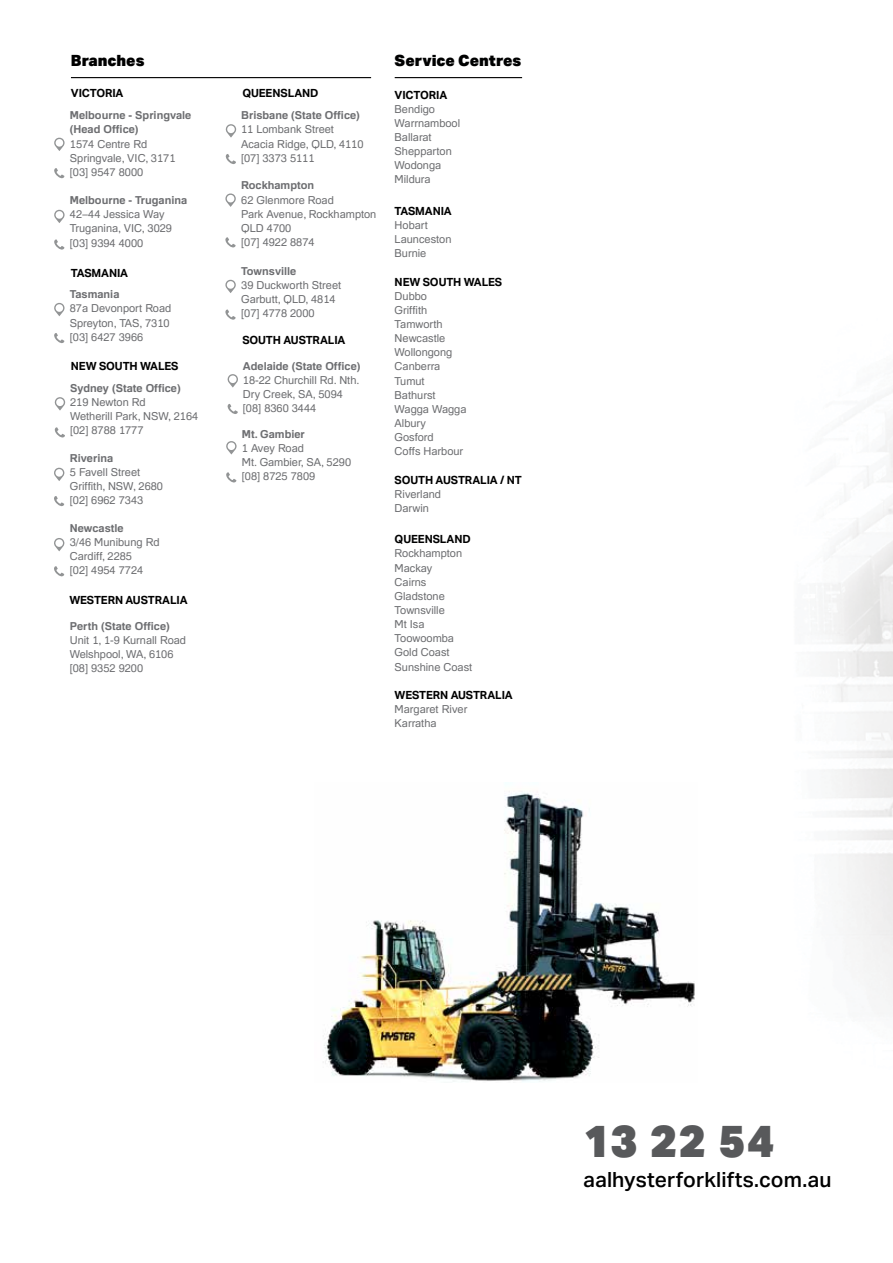
<style>
.page{position:relative;width:893px;height:1263px;background:#fff}
.page>*{position:absolute;margin:0;border:0;box-sizing:border-box;transform-origin:0 0}
.t1{font:900 45px "Aktiv Grotesk";color:#58595b}
.t2{font:500 21px "Aktiv Grotesk";letter-spacing:.005em;color:#000}
.t3{font:900 15.6px "Aktiv Grotesk";color:#000101}
.t4{font:900 15.6px "Aktiv Grotesk";color:#000}
.t5{font:700 11.25px "Aktiv Grotesk";letter-spacing:-.01em;color:#000}
.t6{font:10.95px/14.1px "Familiar Pro";color:#6d6e71}
.t7{font:700 10.95px/14.1px "Familiar Pro";color:#6d6e71}
</style>
<div class="page">
<img style="left:323px;top:791px;width:372px;height:291px">
<hr style="left:395px;top:77px;width:127px;height:1px;background:#000">
<svg style="left:54px;top:137px;width:11px;height:14px"></svg>
<svg style="left:54px;top:168px;width:10px;height:10px"></svg>
<svg style="left:54px;top:209px;width:11px;height:14px"></svg>
<svg style="left:54px;top:239px;width:10px;height:11px"></svg>
<svg style="left:54px;top:303px;width:11px;height:13px"></svg>
<svg style="left:54px;top:333px;width:10px;height:10px"></svg>
<svg style="left:54px;top:397px;width:11px;height:13px"></svg>
<svg style="left:55px;top:427px;width:10px;height:11px"></svg>
<svg style="left:54px;top:467px;width:10px;height:14px"></svg>
<svg style="left:54px;top:496px;width:10px;height:10px"></svg>
<svg style="left:54px;top:538px;width:10px;height:13px"></svg>
<svg style="left:54px;top:566px;width:10px;height:10px"></svg>
<svg style="left:225px;top:279px;width:11px;height:14px"></svg>
<svg style="left:225px;top:309px;width:11px;height:11px"></svg>
<svg style="left:225px;top:193px;width:11px;height:14px"></svg>
<svg style="left:225px;top:237px;width:11px;height:11px"></svg>
<svg style="left:226px;top:441px;width:11px;height:13px"></svg>
<svg style="left:226px;top:472px;width:10px;height:11px"></svg>
<svg style="left:227px;top:374px;width:11px;height:13px"></svg>
<svg style="left:228px;top:404px;width:10px;height:10px"></svg>
<hr style="left:71px;top:77px;width:300px;height:1px;background:#000">
<svg style="left:225px;top:124px;width:11px;height:14px"></svg>
<svg style="left:226px;top:154px;width:10px;height:10px"></svg>
<h3 class="t4" style="left:71px;top:50px;width:75px">Branches</h3>
<p class="t5" style="left:71px;top:86px;width:54px">VICTORIA</p>
<p class="t7" style="left:70px;top:108px;width:123px">Melbourne - Springvale (Head Office)</p>
<p class="t6" style="left:70px;top:137px;width:107px">1574 Centre Rd<br>Springvale, VIC, 3171 [03] 9547 8000</p>
<p class="t7" style="left:70px;top:193px;width:119px">Melbourne - Truganina</p>
<p class="t6" style="left:70px;top:207px;width:104px">42–44 Jessica Way<br>Truganina, VIC, 3029 [03] 9394 4000</p>
<p class="t5" style="left:71px;top:266px;width:59px">TASMANIA</p>
<p class="t7" style="left:70px;top:287px;width:51px">Tasmania</p>
<p class="t6" style="left:70px;top:301px;width:103px">87a Devonport Road<br>Spreyton, TAS, 7310 [03] 6427 3966</p>
<p class="t5" style="left:71px;top:359px;width:109px">NEW SOUTH WALES</p>
<p class="t7" style="left:70px;top:381px;width:112px">Sydney (State Office)</p>
<p class="t6" style="left:70px;top:395px;width:130px">219 Newton Rd<br>Wetherill Park, NSW, 2164 [02] 8788 1777</p>
<p class="t7" style="left:70px;top:451px;width:45px">Riverina</p>
<p class="t6" style="left:70px;top:465px;width:95px">5 Favell Street<br>Griffith, NSW, 2680 [02] 6962 7343</p>
<p class="t7" style="left:70px;top:521px;width:55px">Newcastle</p>
<p class="t6" style="left:70px;top:535px;width:91px">3/46 Munibung Rd<br>Cardiff, 2285<br>[02] 4954 7724</p>
<p class="t5" style="left:69px;top:593px;width:120px">WESTERN AUSTRALIA</p>
<p class="t7" style="left:70px;top:619px;width:102px">Perth (State Office)</p>
<p class="t6" style="left:70px;top:633px;width:118px">Unit 1, 1-9 Kurnall Road<br>Welshpool, WA, 6106 [08] 9352 9200</p>
<p class="t5" style="left:242px;top:86px;width:78px">QUEENSLAND</p>
<p class="t7" style="left:241px;top:108px;width:120px">Brisbane (State Office)</p>
<p class="t6" style="left:241px;top:122px;width:124px">11 Lombank Street<br>Acacia Ridge, QLD, 4110 [07] 3373 5111</p>
<p class="t7" style="left:241px;top:178px;width:74px">Rockhampton</p>
<p class="t6" style="left:241px;top:193px;width:137px">62 Glenmore Road<br>Park Avenue, Rockhampton<br>QLD 4700<br>[07] 4922 8874</p>
<p class="t7" style="left:241px;top:264px;width:57px">Townsville</p>
<p class="t6" style="left:241px;top:278px;width:101px">39 Duckworth Street<br>Garbutt, QLD, 4814 [07] 4778 2000</p>
<p class="t5" style="left:242px;top:333px;width:105px">SOUTH AUSTRALIA</p>
<p class="t7" style="left:243px;top:359px;width:119px">Adelaide (State Office)</p>
<p class="t6" style="left:243px;top:373px;width:118px">18-22 Churchill Rd. Nth.<br>Dry Creek, SA, 5094 [08] 8360 3444</p>
<p class="t7" style="left:242px;top:426px;width:65px">Mt. Gambier</p>
<p class="t6" style="left:242px;top:441px;width:111px">1 Avey Road<br>Mt. Gambier, SA, 5290 [08] 8725 7809</p>
<h3 class="t3" style="left:395px;top:51px;width:128px">Service Centres</h3>
<p class="t5" style="left:395px;top:88px;width:54px">VICTORIA</p>
<p class="t6" style="left:395px;top:102px;width:67px">Bendigo<br>Warrnambool<br>Ballarat<br>Shepparton<br>Wodonga<br>Mildura</p>
<p class="t5" style="left:395px;top:204px;width:59px">TASMANIA</p>
<p class="t6" style="left:395px;top:218px;width:58px">Hobart<br>Launceston<br>Burnie</p>
<p class="t5" style="left:395px;top:275px;width:109px">NEW SOUTH WALES</p>
<p class="t6" style="left:395px;top:289px;width:73px">Dubbo<br>Griffith<br>Tamworth<br>Newcastle<br>Wollongong<br>Canberra<br>Tumut<br>Bathurst<br>Wagga Wagga<br>Albury<br>Gosford<br>Coffs Harbour</p>
<p class="t5" style="left:395px;top:473px;width:129px">SOUTH AUSTRALIA / NT</p>
<p class="t6" style="left:395px;top:487px;width:48px">Riverland<br>Darwin</p>
<p class="t5" style="left:395px;top:532px;width:78px">QUEENSLAND</p>
<p class="t6" style="left:395px;top:546px;width:79px">Rockhampton<br>Mackay<br>Cairns<br>Gladstone<br>Townsville<br>Mt Isa<br>Toowoomba<br>Gold Coast<br>Sunshine Coast</p>
<p class="t5" style="left:395px;top:688px;width:120px">WESTERN AUSTRALIA</p>
<p class="t6" style="left:395px;top:702px;width:74px">Margaret River<br>Karratha</p>
<h1 class="t1" style="left:584px;top:1112px;width:192px">13 22 54</h1>
<h2 class="t2" style="left:584px;top:1167px;width:249px">aalhysterforklifts.com.au</h2>
</div>
